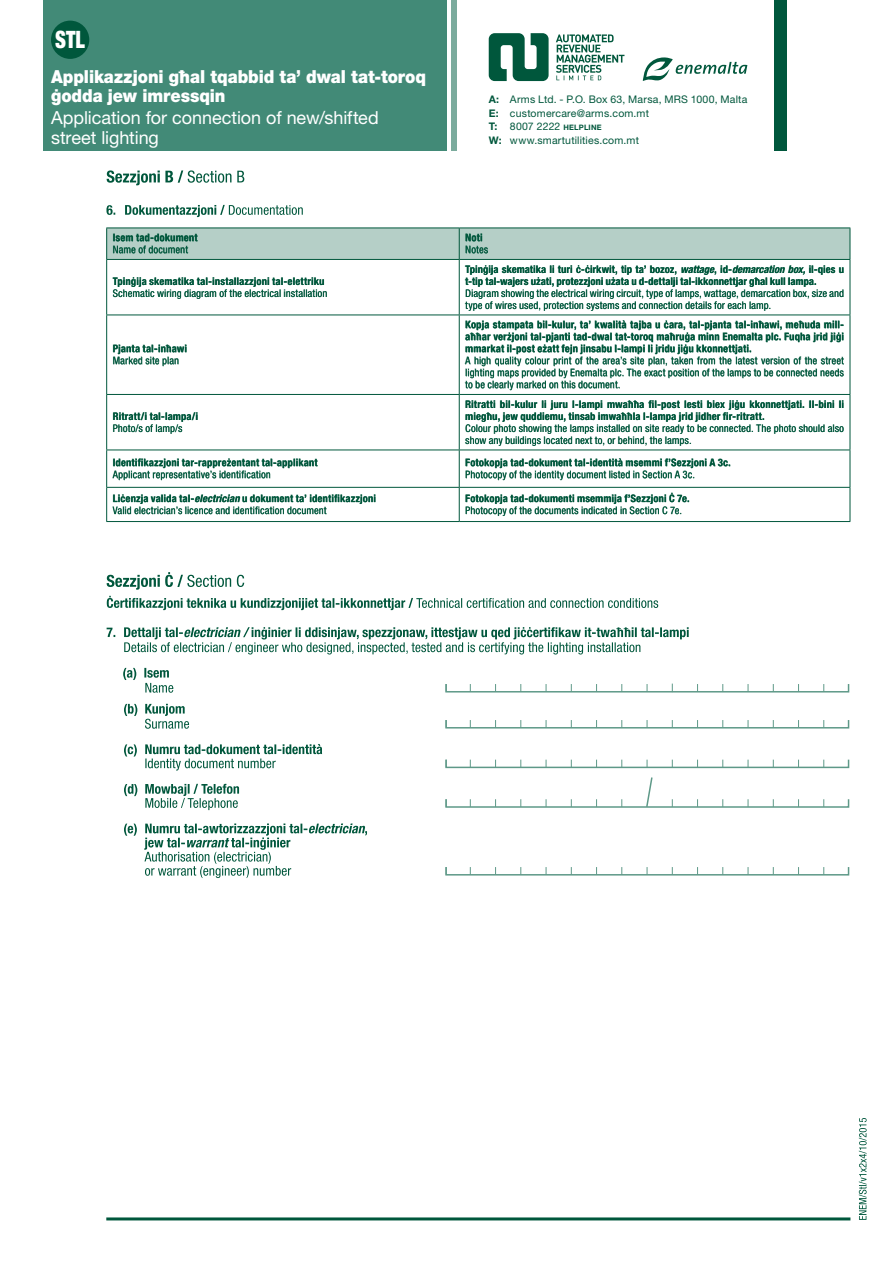
<style>
.page{position:relative;width:893px;height:1263px;background:#fff}
.page>*{position:absolute;margin:0;border:0;box-sizing:border-box;transform-origin:0 0}
.t1{font:900 condensed 24px "Helvetica Neue LT Pro";color:#fff;scale:.85 1}
.t2{font:900 18px/18.8px "Helvetica Neue LT Pro";letter-spacing:-.005em;color:#fff;scale:.91 1}
.t3{font:18px/19.5px "Helvetica Neue LT Pro";letter-spacing:-.005em;color:#fff}
.malti_small{font:700 condensed 10.5px/12px "Helvetica Neue LT Pro";letter-spacing:.015em;color:#00573c}
.malti_small-2{font:condensed 10.5px/12px "Helvetica Neue LT Pro";letter-spacing:.015em;color:#00573c}
.english_small{font:condensed 10.5px "Helvetica Neue LT Pro";letter-spacing:.015em;color:#00573c}
.t4{font:10.5px/13.5px "Helvetica Neue LT Pro";letter-spacing:.02em;color:#00573c}
.english_small-2{font:700 condensed 10.5px "Helvetica Neue LT Pro";letter-spacing:.02em;color:#00573c}
.s1{font-style:italic}
.s2{font-weight:700}
.s3{font-weight:700;font-size:7.5px}
</style>
<div class="page">
<div style="left:43px;top:0;width:403px;height:151px;background:#428a77"></div>
<div style="left:451px;top:0;width:5px;height:151px;background:#7bab9d"></div>
<div style="left:774px;top:0;width:13px;height:151px;background:#00573c"></div>
<svg style="left:489px;top:33px;width:60px;height:48px"></svg>
<svg style="left:556px;top:34px;width:68px;height:46px"></svg>
<svg style="left:643px;top:57px;width:104px;height:24px"></svg>
<div style="left:51px;top:21px;width:38px;height:38px;background:#00573c;border-radius:50%"></div>
<hr style="left:106px;top:450px;width:353px;height:1px;background:#00573c">
<hr style="left:106px;top:450px;width:1px;height:37px;background:#00573c">
<hr style="left:106px;top:487px;width:353px;height:1px;background:#00573c">
<hr style="left:459px;top:450px;width:391px;height:1px;background:#00573c">
<hr style="left:459px;top:450px;width:1px;height:37px;background:#00573c">
<hr style="left:850px;top:450px;width:1px;height:37px;background:#00573c">
<hr style="left:459px;top:487px;width:391px;height:1px;background:#00573c">
<hr style="left:106px;top:228px;width:1px;height:31px;background:#00573c">
<hr style="left:850px;top:228px;width:1px;height:31px;background:#00573c">
<hr style="left:106px;top:260px;width:1px;height:55px;background:#00573c">
<hr style="left:106px;top:315px;width:1px;height:79px;background:#00573c">
<hr style="left:106px;top:395px;width:1px;height:55px;background:#00573c">
<hr style="left:106px;top:488px;width:1px;height:33px;background:#00573c">
<hr style="left:106px;top:259px;width:353px;height:1px;background:#00573c">
<hr style="left:459px;top:259px;width:391px;height:1px;background:#00573c">
<hr style="left:459px;top:260px;width:1px;height:55px;background:#00573c">
<hr style="left:850px;top:260px;width:1px;height:55px;background:#00573c">
<hr style="left:459px;top:315px;width:1px;height:79px;background:#00573c">
<hr style="left:850px;top:315px;width:1px;height:79px;background:#00573c">
<hr style="left:459px;top:395px;width:1px;height:55px;background:#00573c">
<hr style="left:850px;top:395px;width:1px;height:55px;background:#00573c">
<hr style="left:459px;top:488px;width:1px;height:33px;background:#00573c">
<hr style="left:850px;top:488px;width:1px;height:33px;background:#00573c">
<hr style="left:106px;top:315px;width:353px;height:1px;background:#00573c">
<hr style="left:459px;top:315px;width:391px;height:1px;background:#00573c">
<hr style="left:106px;top:394px;width:353px;height:1px;background:#00573c">
<hr style="left:459px;top:394px;width:391px;height:1px;background:#00573c">
<hr style="left:106px;top:521px;width:353px;height:1px;background:#00573c">
<hr style="left:459px;top:521px;width:391px;height:1px;background:#00573c">
<svg style="left:466px;top:493px;width:223px;height:23px"></svg>
<svg style="left:113px;top:494px;width:262px;height:20px"></svg>
<svg style="left:466px;top:459px;width:264px;height:21px"></svg>
<svg style="left:113px;top:459px;width:205px;height:21px"></svg>
<svg style="left:465px;top:400px;width:379px;height:46px"></svg>
<svg style="left:113px;top:412px;width:85px;height:22px"></svg>
<svg style="left:465px;top:321px;width:379px;height:69px"></svg>
<svg style="left:113px;top:345px;width:74px;height:21px"></svg>
<svg style="left:465px;top:265px;width:378px;height:46px"></svg>
<svg style="left:113px;top:277px;width:214px;height:22px"></svg>
<svg style="left:107px;top:228px;width:743px;height:31px;background:#adc9c0"></svg>
<hr style="left:106px;top:1217px;width:744px;height:3px;background:#00573c">
<svg style="left:859px;top:1118px;width:8px;height:102px"></svg>
<svg style="left:124px;top:823px;width:243px;height:55px"></svg>
<svg style="left:124px;top:784px;width:115px;height:26px"></svg>
<svg style="left:124px;top:744px;width:198px;height:26px"></svg>
<svg style="left:124px;top:704px;width:65px;height:25px"></svg>
<svg style="left:123px;top:668px;width:50px;height:25px"></svg>
<svg style="left:107px;top:627px;width:582px;height:27px"></svg>
<svg style="left:107px;top:596px;width:551px;height:14px"></svg>
<svg style="left:107px;top:572px;width:137px;height:18px"></svg>
<svg style="left:106px;top:205px;width:197px;height:12px"></svg>
<svg style="left:107px;top:170px;width:137px;height:15px"></svg>
<div style="left:445px;top:683px;width:404px;height:9px;border:2px solid #5e9988"></div>
<div style="left:445px;top:719px;width:404px;height:9px;border:2px solid #5e9988"></div>
<div style="left:445px;top:759px;width:404px;height:9px;border:2px solid #5e9988"></div>
<div style="left:445px;top:798px;width:404px;height:10px;border:2px solid #5e9988"></div>
<svg style="left:645px;top:777px;width:9px;height:31px"></svg>
<div style="left:445px;top:866px;width:404px;height:9px;border:2px solid #5e9988"></div>
<h1 class="t1" style="left:55px;top:25px;width:37px">STL</h1>
<h2 class="t2" style="left:51px;top:67px;width:414px">Applikazzjoni għal tqabbid ta’ dwal tat-toroq ġodda jew imressqin</h2>
<h2 class="t3" style="left:51px;top:108px;width:329px">Application for connection of new/shifted street lighting</h2>
<p class="malti_small" style="left:113px;top:232px;width:86px">Isem tad-dokument</p>
<p class="english_small" style="left:113px;top:244px;width:77px">Name of document</p>
<p class="malti_small" style="left:113px;top:275px;width:213px">Tpinġija skematika tal-installazzjoni tal-elettriku</p>
<p class="malti_small-2" style="left:113px;top:287px;width:216px">Schematic wiring diagram of the electrical installation</p>
<p class="malti_small" style="left:113px;top:343px;width:76px">Pjanta tal-inħawi</p>
<p class="malti_small-2" style="left:113px;top:355px;width:68px">Marked site plan</p>
<p class="malti_small" style="left:113px;top:410px;width:87px">Ritratt/i tal-lampa/i</p>
<p class="malti_small-2" style="left:113px;top:422px;width:71px">Photo/s of lamp/s</p>
<p class="malti_small" style="left:113px;top:456px;width:206px">Identifikazzjoni tar-rappreżentant tal-applikant</p>
<p class="malti_small-2" style="left:113px;top:469px;width:160px">Applicant representative’s identification</p>
<p class="malti_small" style="left:113px;top:492px;width:265px">Liċenzja valida tal-<span class="s1">electrician</span> u dokument ta’ identifikazzjoni</p>
<p class="english_small" style="left:113px;top:504px;width:215px">Valid electrician’s licence and identification document</p>
<p class="t4" style="left:489px;top:93px;width:260px"><span class="s2">A:</span> Arms Ltd. - P.O. Box 63, Marsa, MRS 1000, Malta<br><span class="s2">E:</span> customercare@arms.com.mt<br><span class="s2">T:</span> 8007 2222 <span class="s3">HELPLINE<br></span><span class="s2">W:</span> www.smartutilities.com.mt</p>
<p class="malti_small" style="left:465px;top:232px;width:19px">Noti</p>
<p class="english_small" style="left:465px;top:244px;width:24px">Notes</p>
<p class="malti_small" style="left:465px;top:263px;width:380px">Tpinġija skematika li turi ċ-ċirkwit, tip ta’ bozoz, <span class="s1">wattage</span>, id-<span class="s1">demarcation box,</span> il-qies u t-tip tal-wajers użati, protezzjoni użata u d-dettalji tal-ikkonnettjar għal kull lampa.</p>
<p class="malti_small-2" style="left:465px;top:287px;width:380px">Diagram showing the electrical wiring circuit, type of lamps, wattage, demarcation box, size and type of wires used, protection systems and connection details for each lamp.</p>
<p class="malti_small" style="left:465px;top:319px;width:380px;text-align:justify">Kopja stampata bil-kulur, ta’ kwalità tajba u ċara, tal-pjanta tal-inħawi, meħuda mill&shy;aħħar verżjoni tal-pjanti tad-dwal tat-toroq maħruġa minn Enemalta plc. Fuqha jrid jiġi mmarkat il-post eżatt fejn jinsabu l-lampi li jridu jiġu kkonnettjati.</p>
<p class="malti_small-2" style="left:465px;top:355px;width:380px;text-align:justify">A high quality colour print of the area’s site plan, taken from the latest version of the street lighting maps provided by Enemalta plc. The exact position of the lamps to be connected needs to be clearly marked on this document.</p>
<p class="malti_small" style="left:465px;top:398px;width:380px">Ritratti bil-kulur li juru l-lampi mwaħħa fil-post lesti biex jiġu kkonnettjati. Il-bini li miegħu, jew quddiemu, tinsab imwaħħla l-lampa jrid jidher fir-ritratt.</p>
<p class="malti_small-2" style="left:465px;top:422px;width:380px">Colour photo showing the lamps installed on site ready to be connected. The photo should also show any buildings located next to, or behind, the lamps.</p>
<p class="malti_small" style="left:465px;top:456px;width:267px">Fotokopja tad-dokument tal-identità msemmi f’Sezzjoni A 3c.</p>
<p class="malti_small-2" style="left:465px;top:469px;width:231px">Photocopy of the identity document listed in Section A 3c.</p>
<p class="english_small-2" style="left:465px;top:492px;width:226px">Fotokopja tad-dokumenti msemmija f’Sezzjoni Ċ 7e.</p>
<p class="english_small" style="left:465px;top:504px;width:218px">Photocopy of the documents indicated in Section C 7e.</p>
</div>
